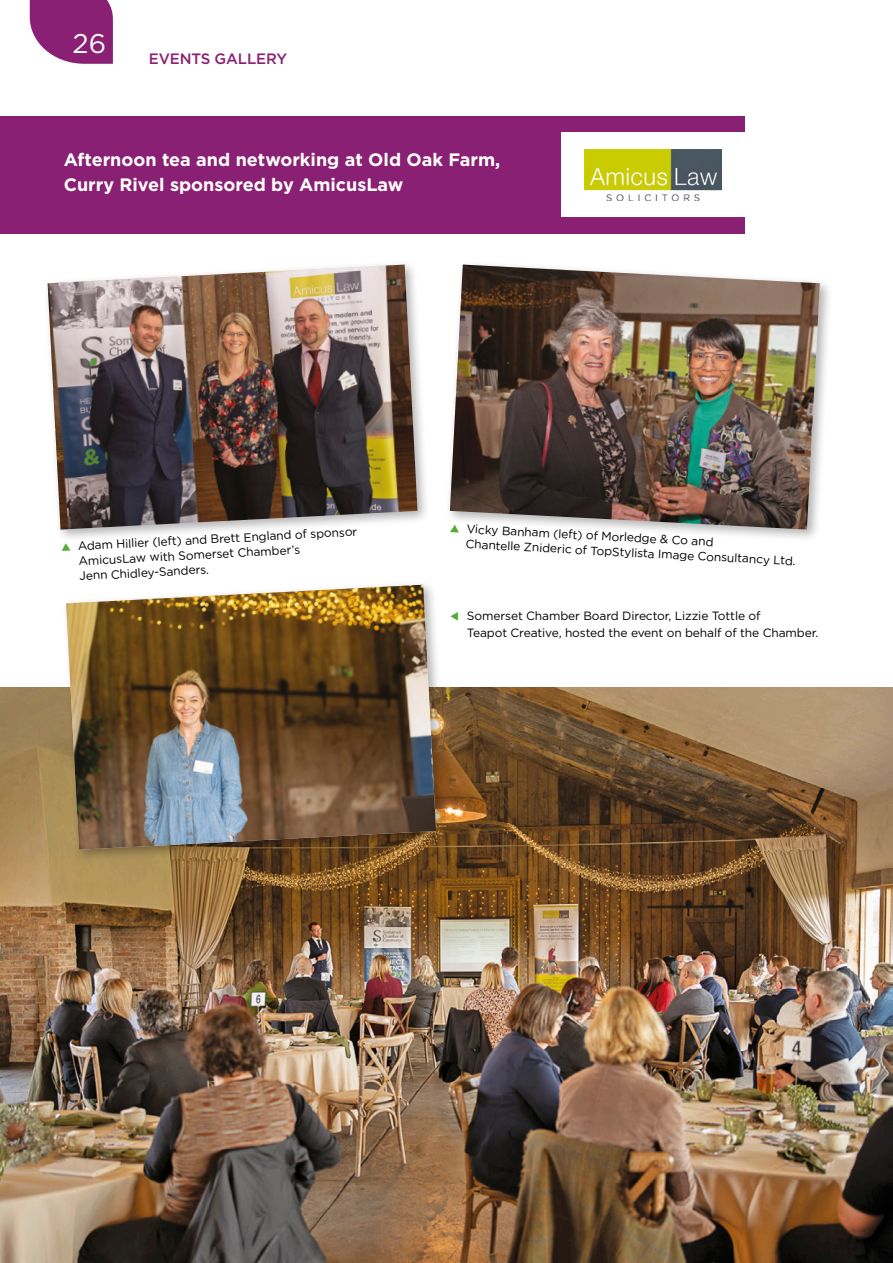
<style>
.page{position:relative;width:893px;height:1263px;background:#fff}
.page>*{position:absolute;margin:0;border:0;box-sizing:border-box;transform-origin:0 0}
.t1{font:27px "Gotham";color:#fff}
.Well_Connected_-_Event_Name{font:700 18px/24.8px "Gotham";color:#fff}
.t2{font:500 15px "Gotham";letter-spacing:-.01em;color:#8a2073}
.t3{font:12px/15px "Gotham";letter-spacing:-.01em;color:#000}
</style>
<div class="page">
<img style="left:0;top:687px;width:893px;height:576px">
<div style="left:43px;top:260px;width:388px;height:283px;background:#000;opacity:.3"></div>
<img style="left:48px;top:265px;width:370px;height:265px">
<div style="left:445px;top:260px;width:388px;height:283px;background:#000;opacity:.3"></div>
<img style="left:450px;top:265px;width:370px;height:265px">
<div style="left:61px;top:580px;width:388px;height:283px;background:#000;opacity:.3"></div>
<img style="left:66px;top:585px;width:370px;height:265px">
<svg style="left:30px;top:0;width:83px;height:64px"></svg>
<div style="left:0;top:116px;width:744px;height:118px;background:#8a2073"></div>
<div style="left:561px;top:133px;width:187px;height:84px;background:#fff"></div>
<img style="left:584px;top:150px;width:137px;height:50px">
<svg style="left:450px;top:524px;width:9px;height:9px"></svg>
<h1 class="t1" style="left:73px;top:27px;width:35px">26</h1>
<p class="t2" style="left:149px;top:49px;width:140px">EVENTS GALLERY</p>
<p class="Well_Connected_-_Event_Name" style="left:64px;top:147px;width:438px">Afternoon tea and networking at Old Oak Farm,<br>Curry Rivel sponsored by AmicusLaw</p>
<p class="t3" style="left:77px;top:538px;width:281px;rotate:-3deg">Adam Hillier (left) and Brett England of sponsor<br>AmicusLaw with Somerset Chamber’s<br>Jenn Chidley-Sanders.</p>
<p class="t3" style="left:467px;top:521px;width:332px;rotate:3deg">Vicky Banham (left) of Morledge &amp; Co and<br>Chantelle Znideric of TopStylista Image Consultancy Ltd.</p>
<p class="t3" style="left:467px;top:607px;width:353px;line-height:16.5px">Somerset Chamber Board Director, Lizzie Tottle of<br>Teapot Creative, hosted the event on behalf of the Chamber.</p>
</div>
